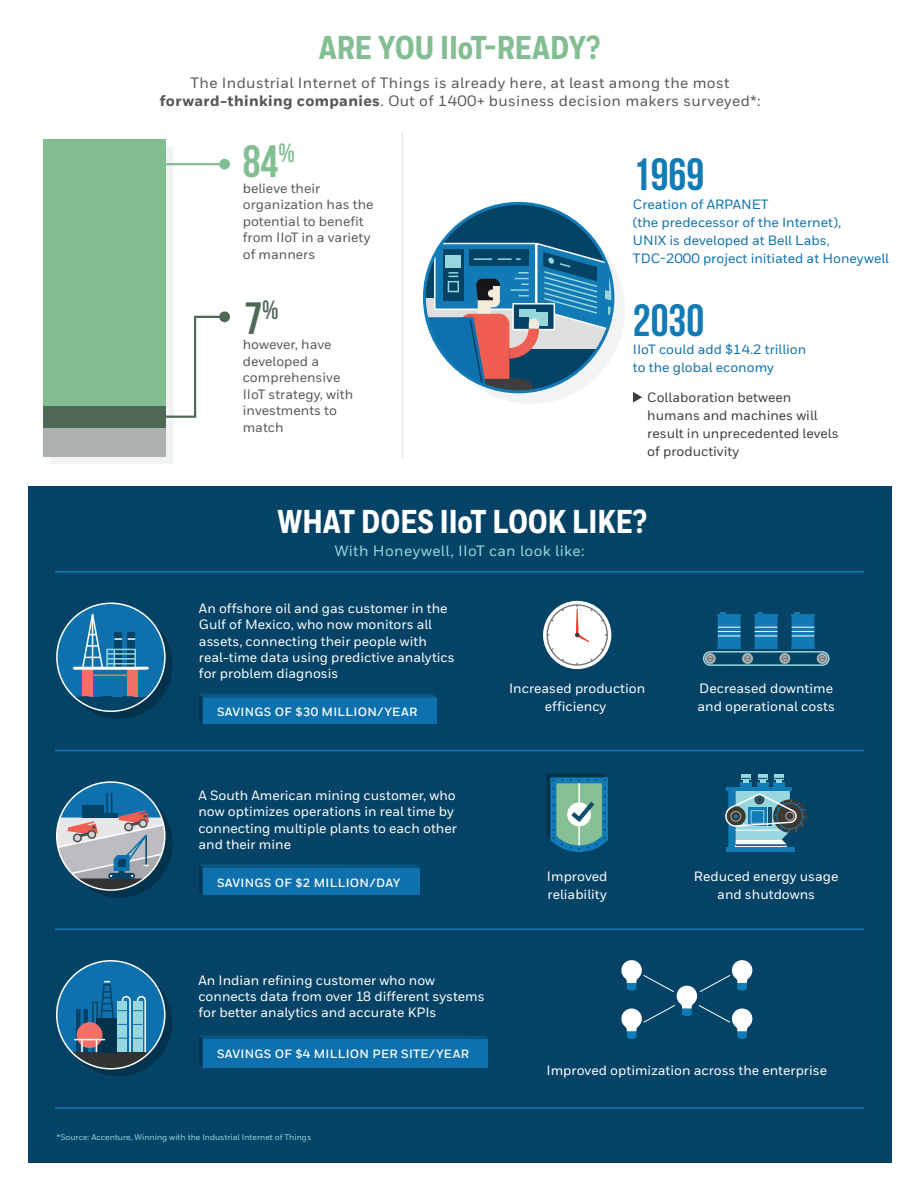
<style>
.page{position:relative;width:918px;height:1188px;background:#fff}
.page>*{position:absolute;margin:0;border:0;box-sizing:border-box;transform-origin:0 0}
.t1{font:700 45px "Bebas Neue";color:#127ab4}
.t2{font:700 45px "Bebas Neue";color:#83be93}
.t3{font:700 45px "Bebas Neue";color:#506856}
.t4{font:800 33px "Honeywell Cond";color:#fff}
.t5{font:800 33px "Honeywell Cond";color:#83be93}
.t6{font:700 26.25px "Bebas Neue";color:#506856}
.t7{font:500 15px/18px "Honeywell Sans";letter-spacing:.025em;color:#57585a;text-align:center}
.t8{font:500 15px "Honeywell Sans";letter-spacing:.025em;color:#97d7df}
.t9{font:500 13.5px/16.2px "Honeywell Sans";color:#fff}
.t10{font:500 13.5px/18px "Honeywell Sans";color:#0e71ae}
.t11{font:500 13.5px/16.5px "Honeywell Sans";color:#57585a}
.t12{font:500 13.5px/18px "Honeywell Sans";color:#3e3e3f}
.t13{font:700 12px "Honeywell Sans";letter-spacing:.025em;color:#fff}
.t14{font:500 8.25px "Honeywell Sans";color:#96d7de}
.s1{font-weight:800}
</style>
<div class="page">
<div style="left:28px;top:486px;width:864px;height:677px;background:#044366"></div>
<div style="left:436px;top:215px;width:189px;height:189px;background:#f2f3f4;border-radius:50%"></div>
<div style="left:424px;top:203px;width:189px;height:189px;background:#044366;border-radius:50%"></div>
<svg style="left:424px;top:242px;width:189px;height:150px"></svg>
<svg style="left:199px;top:694px;width:238px;height:30px;background:#0d6ca7"></svg>
<svg style="left:199px;top:1035px;width:289px;height:33px;background:#0d6ca6"></svg>
<svg style="left:199px;top:864px;width:221px;height:31px;background:#0d6ca6"></svg>
<svg style="left:546px;top:774px;width:62px;height:78px;background:#57989b"></svg>
<div style="left:740px;top:783px;width:12px;height:5px;background:#127ab4"></div>
<div style="left:757px;top:783px;width:11px;height:5px;background:#127ab4"></div>
<div style="left:773px;top:783px;width:12px;height:5px;background:#127ab4"></div>
<div style="left:728px;top:790px;width:8px;height:57px;background:#127ab4"></div>
<div style="left:736px;top:845px;width:51px;height:5px;background:#fff"></div>
<div style="left:726px;top:847px;width:69px;height:5px;background:#127ab4"></div>
<hr style="left:726px;top:787px;width:65px;height:3px;background:#127ab4">
<hr style="left:736px;top:844px;width:51px;height:2px;background:#044366">
<div style="left:741px;top:775px;width:10px;height:5px;background:#8dcdd7"></div>
<div style="left:758px;top:775px;width:9px;height:5px;background:#8dcdd7"></div>
<div style="left:774px;top:775px;width:10px;height:5px;background:#8dcdd7"></div>
<svg style="left:740px;top:778px;width:45px;height:6px"></svg>
<svg style="left:725px;top:790px;width:82px;height:55px"></svg>
<div style="left:543px;top:601px;width:68px;height:68px;background:#fff;border-radius:50%"></div>
<div style="left:547px;top:604px;width:61px;height:62px;border:1px solid #727272;border-radius:50%"></div>
<svg style="left:549px;top:607px;width:16px;height:16px"></svg>
<svg style="left:549px;top:647px;width:16px;height:16px"></svg>
<svg style="left:575px;top:605px;width:32px;height:60px"></svg>
<svg style="left:791px;top:612px;width:24px;height:37px"></svg>
<svg style="left:717px;top:612px;width:25px;height:37px"></svg>
<svg style="left:754px;top:612px;width:24px;height:37px"></svg>
<svg style="left:817px;top:653px;width:11px;height:11px"></svg>
<svg style="left:705px;top:653px;width:11px;height:11px"></svg>
<svg style="left:742px;top:653px;width:11px;height:11px"></svg>
<svg style="left:779px;top:653px;width:11px;height:11px"></svg>
<div style="left:703px;top:651px;width:127px;height:15px;border:2px solid #97d7df;border-radius:7px"></div>
<div style="left:819px;top:655px;width:7px;height:7px;border:1px solid #727272;border-radius:50%"></div>
<div style="left:782px;top:655px;width:6px;height:7px;border:1px solid #727272;border-radius:50%"></div>
<div style="left:744px;top:655px;width:7px;height:7px;border:1px solid #727272;border-radius:50%"></div>
<div style="left:707px;top:655px;width:7px;height:7px;border:1px solid #727272;border-radius:50%"></div>
<div style="left:43px;top:428px;width:123px;height:28px;background:#adb0b0"></div>
<div style="left:43px;top:406px;width:123px;height:22px;background:#506856"></div>
<div style="left:43px;top:139px;width:123px;height:267px;background:#83be93"></div>
<hr style="left:55px;top:571px;width:809px;height:1px;background:#127ab4">
<hr style="left:55px;top:750px;width:809px;height:1px;background:#127ab4">
<hr style="left:55px;top:928px;width:809px;height:2px;background:#127ab4">
<hr style="left:55px;top:1107px;width:809px;height:2px;background:#127ab4">
<svg style="left:51px;top:147px;width:175px;height:317px"></svg>
<hr style="left:166px;top:163px;width:59px;height:2px;background:#83be93">
<hr style="left:402px;top:132px;width:1px;height:327px;background:#e6e7e6">
<div style="left:219px;top:159px;width:11px;height:11px;background:#83be93;border-radius:50%"></div>
<div style="left:219px;top:311px;width:11px;height:11px;background:#506856;border-radius:50%"></div>
<svg style="left:633px;top:392px;width:9px;height:11px"></svg>
<svg style="left:56px;top:602px;width:117px;height:117px"></svg>
<svg style="left:56px;top:781px;width:117px;height:117px"></svg>
<svg style="left:621px;top:960px;width:132px;height:79px"></svg>
<svg style="left:56px;top:960px;width:116px;height:116px"></svg>
<p class="t5" style="left:319px;top:28px;width:283px">ARE YOU IIoT-READY?</p>
<p class="t7" style="left:160px;top:75px;width:602px">The Industrial Internet of Things is already here, at least among the most <span class="s1">forward-thinking companies</span>. Out of 1400+ business decision makers surveyed*:</p>
<p class="t2" style="left:243px;top:137px;width:54px">84<sup>%</sup></p>
<p class="t11" style="left:243px;top:180px;width:132px">believe their organization has the potential to benefit from IIoT in a variety of manners</p>
<p class="t1" style="left:633px;top:150px;width:73px">1969</p>
<p class="t10" style="left:633px;top:196px;width:258px">Creation of ARPANET<br>(the predecessor of the Internet),<br>UNIX is developed at Bell Labs,<br>TDC-2000 project initiated at Honeywell</p>
<p class="t6" style="left:262px;top:295px;width:18px">%</p>
<p class="t3" style="left:244px;top:293px;width:19px">7</p>
<p class="t1" style="left:633px;top:295px;width:73px">2030</p>
<p class="t11" style="left:243px;top:337px;width:112px">however, have developed a comprehensive<br>IIoT strategy, with investments to match</p>
<p class="t10" style="left:633px;top:341px;width:175px">IIoT could add $14.2 trillion to the global economy</p>
<p class="t12" style="left:647px;top:388px;width:193px">Collaboration between humans and machines will result in unprecedented levels of productivity</p>
<p class="t4" style="left:278px;top:501px;width:371px">WHAT DOES IIoT LOOK LIKE?</p>
<p class="t8" style="left:335px;top:542px;width:251px">With Honeywell, IIoT can look like:</p>
<p class="t9" style="left:199px;top:601px;width:257px">An offshore oil and gas customer in the Gulf of Mexico, who now monitors all assets, connecting their people with real-time data using predictive analytics for problem diagnosis</p>
<p class="t13" style="left:217px;top:705px;width:202px">SAVINGS OF $30 MILLION/YEAR</p>
<p class="t9" style="left:509px;top:680px;width:138px;line-height:18px;text-align:center">Increased production efficiency</p>
<p class="t9" style="left:697px;top:680px;width:139px;line-height:18px">Decreased downtime and operational costs</p>
<p class="t9" style="left:198px;top:788px;width:260px">A South American mining customer, who now optimizes operations in real time by connecting multiple plants to each other and their mine</p>
<p class="t13" style="left:217px;top:875px;width:185px">SAVINGS OF $2 MILLION/DAY</p>
<p class="t9" style="left:198px;top:973px;width:288px">An Indian refining customer who now connects data from over 18 different systems for better analytics and accurate KPIs</p>
<p class="t13" style="left:217px;top:1047px;width:254px">SAVINGS OF $4 MILLION PER SITE/YEAR</p>
<p class="t14" style="left:57px;top:1132px;width:256px">*Source: Accenture, Winning with the Industrial Internet of Things</p>
<p class="t9" style="left:547px;top:868px;width:62px;line-height:18px">Improved reliability</p>
<p class="t9" style="left:694px;top:868px;width:146px;line-height:18px;text-align:center">Reduced energy usage and shutdowns</p>
<p class="t9" style="left:547px;top:1062px;width:282px">Improved optimization across the enterprise</p>
</div>
